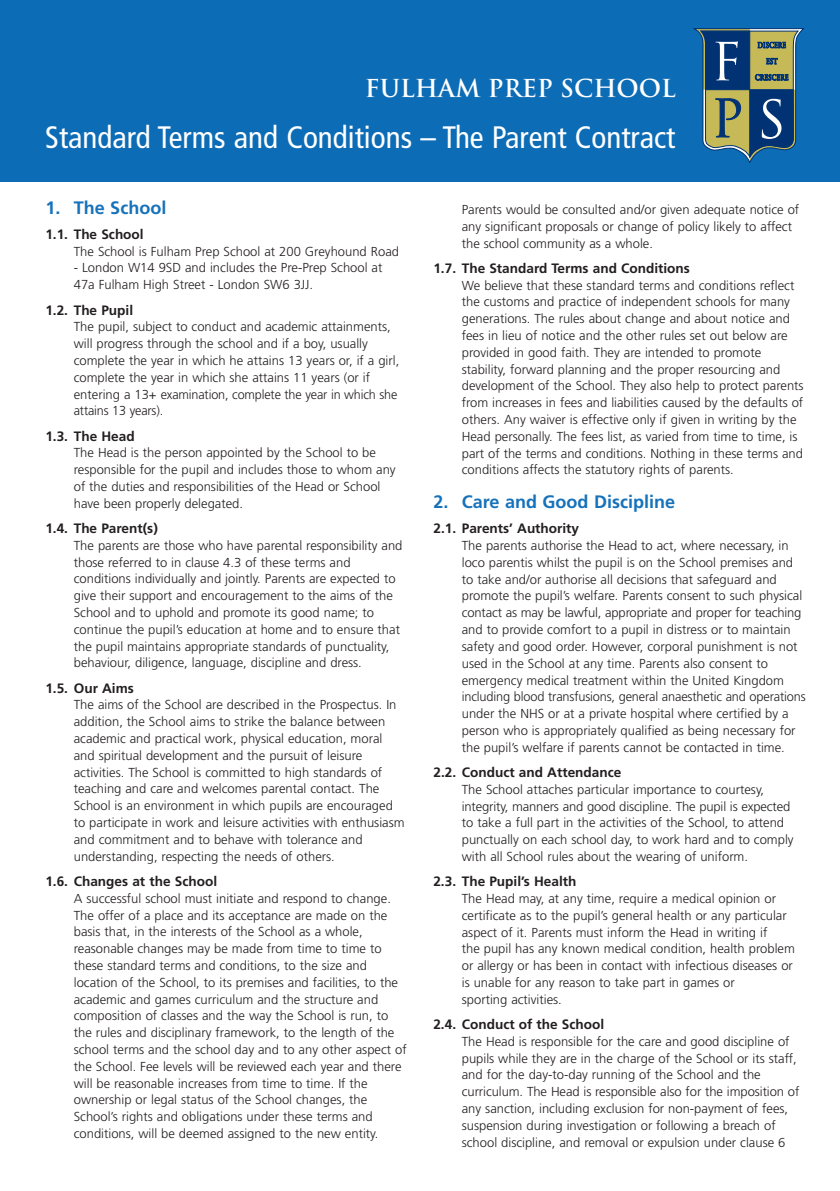
<style>
.page{position:relative;width:840px;height:1191px;background:#fff}
.page>*{position:absolute;margin:0;border:0;box-sizing:border-box;transform-origin:0 0}
.t1{font:51.2px "Trajan";color:#fff}
.t2{font:condensed 31px "Frutiger";color:#fff}
.t3{font:700 24px "Trajan";color:#fff}
.t4{font:700 18px "Frutiger";color:#1672ba}
.t5{font:700 13.6px "Frutiger";color:#231f20}
.t6{font:300 13px/16.8px "Frutiger";color:#231f20}
</style>
<div class="page">
<div style="left:0;top:0;width:839px;height:181px;background:#0d6cb6"></div>
<svg style="left:694px;top:29px;width:109px;height:134px"></svg>
<h3 class="t3" style="left:364px;top:75px;width:312px">FULHAM PREP SCHOOL</h3>
<h2 class="t2" style="left:45px;top:125px;width:631px">Standard Terms and Conditions – The Parent Contract</h2>
<h1 class="t1" style="left:710px;top:33px;width:32px">F</h1>
<h1 class="t1" style="left:756px;top:90px;width:31px">S</h1>
<h3 class="t4" style="left:45px;top:200px;width:122px">1. The School</h3>
<p class="t5" style="left:45px;top:229px;width:100px">1.1. The School</p>
<p class="t6" style="left:74px;top:244px;width:326px">The School is Fulham Prep School at 200 Greyhound Road</p>
<p class="t6" style="left:74px;top:260px;width:310px">- London W14 9SD and includes the Pre-Prep School at<br>47a Fulham High Street - London SW6 3JJ.</p>
<p class="t5" style="left:45px;top:304px;width:89px">1.2. The Pupil</p>
<p class="t6" style="left:74px;top:319px;width:327px">The pupil, subject to conduct and academic attainments, will progress through the school and if a boy, usually complete the year in which he attains 13 years or, if a girl, complete the year in which she attains 11 years (or if entering a 13+ examination, complete the year in which she attains 13 years).</p>
<p class="t5" style="left:45px;top:430px;width:91px">1.3. The Head</p>
<p class="t6" style="left:74px;top:445px;width:323px">The Head is the person appointed by the School to be responsible for the pupil and includes those to whom any of the duties and responsibilities of the Head or School have been properly delegated.</p>
<p class="t5" style="left:45px;top:523px;width:114px">1.4. The Parent(s)</p>
<p class="t6" style="left:74px;top:538px;width:330px">The parents are those who have parental responsibility and those referred to in clause 4.3 of these terms and conditions individually and jointly. Parents are expected to give their support and encouragement to the aims of the School and to uphold and promote its good name; to continue the pupil’s education at home and to ensure that the pupil maintains appropriate standards of punctuality, behaviour, diligence, language, discipline and dress.</p>
<p class="t5" style="left:45px;top:682px;width:90px">1.5. Our Aims</p>
<p class="t6" style="left:74px;top:697px;width:332px">The aims of the School are described in the Prospectus. In addition, the School aims to strike the balance between academic and practical work, physical education, moral and spiritual development and the pursuit of leisure activities. The School is committed to high standards of teaching and care and welcomes parental contact. The School is an environment in which pupils are encouraged to participate in work and leisure activities with enthusiasm and commitment and to behave with tolerance and understanding, respecting the needs of others.</p>
<p class="t5" style="left:45px;top:875px;width:173px">1.6. Changes at the School</p>
<p class="t6" style="left:74px;top:890px;width:334px">A successful school must initiate and respond to change.<br>The offer of a place and its acceptance are made on the basis that, in the interests of the School as a whole, reasonable changes may be made from time to time to these standard terms and conditions, to the size and location of the School, to its premises and facilities, to the academic and games curriculum and the structure and composition of classes and the way the School is run, to the rules and disciplinary framework, to the length of the school terms and the school day and to any other aspect of the School. Fee levels will be reviewed each year and there will be reasonable increases from time to time. If the ownership or legal status of the School changes, the School’s rights and obligations under these terms and conditions, will be deemed assigned to the new entity.</p>
<p class="t6" style="left:461px;top:202px;width:339px">Parents would be consulted and/or given adequate notice of any significant proposals or change of policy likely to affect the school community as a whole.</p>
<p class="t5" style="left:433px;top:262px;width:258px">1.7. The Standard Terms and Conditions</p>
<p class="t6" style="left:461px;top:278px;width:343px">We believe that these standard terms and conditions reflect the customs and practice of independent schools for many generations. The rules about change and about notice and fees in lieu of notice and the other rules set out below are provided in good faith. They are intended to promote stability, forward planning and the proper resourcing and development of the School. They also help to protect parents from increases in fees and liabilities caused by the defaults of others. Any waiver is effective only if given in writing by the Head personally. The fees list, as varied from time to time, is part of the terms and conditions. Nothing in these terms and conditions affects the statutory rights of parents.</p>
<h3 class="t4" style="left:433px;top:494px;width:243px">2. Care and Good Discipline</h3>
<p class="t5" style="left:433px;top:523px;width:147px">2.1. Parents’ Authority</p>
<p class="t6" style="left:461px;top:538px;width:345px">The parents authorise the Head to act, where necessary, in loco parentis whilst the pupil is on the School premises and to take and/or authorise all decisions that safeguard and promote the pupil’s welfare. Parents consent to such physical contact as may be lawful, appropriate and proper for teaching and to provide comfort to a pupil in distress or to maintain safety and good order. However, corporal punishment is not used in the School at any time. Parents also consent to emergency medical treatment within the United Kingdom including blood transfusions, general anaesthetic and operations under the NHS or at a private hospital where certified by a person who is appropriately qualified as being necessary for the pupil’s welfare if parents cannot be contacted in time.</p>
<p class="t5" style="left:433px;top:766px;width:189px">2.2. Conduct and Attendance</p>
<p class="t6" style="left:461px;top:782px;width:333px">The School attaches particular importance to courtesy, integrity, manners and good discipline. The pupil is expected to take a full part in the activities of the School, to attend punctually on each school day, to work hard and to comply with all School rules about the wearing of uniform.</p>
<p class="t5" style="left:433px;top:876px;width:144px">2.3. The Pupil’s Health</p>
<p class="t6" style="left:461px;top:891px;width:334px">The Head may, at any time, require a medical opinion or certificate as to the pupil’s general health or any particular aspect of it. Parents must inform the Head in writing if<br>the pupil has any known medical condition, health problem or allergy or has been in contact with infectious diseases or is unable for any reason to take part in games or<br>sporting activities.</p>
<p class="t5" style="left:433px;top:1018px;width:172px">2.4. Conduct of the School</p>
<p class="t6" style="left:461px;top:1034px;width:339px">The Head is responsible for the care and good discipline of pupils while they are in the charge of the School or its staff, and for the day-to-day running of the School and the curriculum. The Head is responsible also for the imposition of any sanction, including exclusion for non-payment of fees, suspension during investigation or following a breach of school discipline, and removal or expulsion under clause 6</p>
</div>
